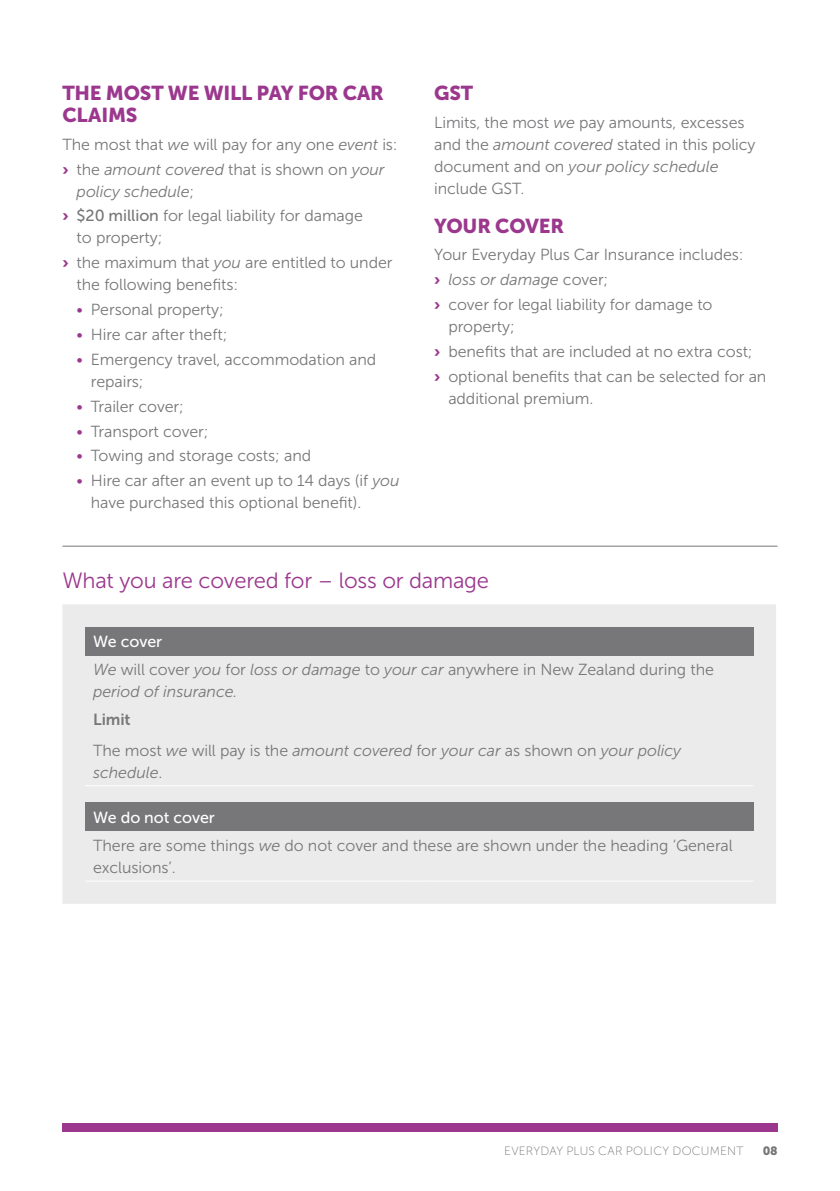
<style>
.page{position:relative;width:840px;height:1191px;background:#fff}
.page>*{position:absolute;margin:0;border:0;box-sizing:border-box;transform-origin:0 0}
.t1{font:22px "Museo Sans 300";letter-spacing:-.01em;color:#9b388d}
.t2{font:20px/22px "Museo Sans 900";letter-spacing:-.01em;color:#9b388d}
.t3{font:16px/24.8px "Museo Sans 300";letter-spacing:-.005em;color:#77777a}
.t4{font:italic 16px/22px "Museo Sans 300";letter-spacing:-.005em;color:#77777a}
.t5{font:16px "Museo Sans 500";letter-spacing:-.005em;color:#fff}
.t6{font:16px "Museo Sans 700";letter-spacing:-.005em;color:#77777a}
.t7{font:12px "Museo Sans 100";letter-spacing:.025em;color:#77777a}
.t8{font:12px "Museo Sans 900";color:#77777a}
.s1{font-style:italic}
.s2{font-family:"Museo Sans 900";color:#9b388d}
.s3{font-family:"Museo Sans 500"}
.s4{color:#9b388d}
.s5{font-style:normal}
</style>
<div class="page">
<div style="left:62px;top:604px;width:713px;height:299px;background:#ebebeb"></div>
<div style="left:85px;top:627px;width:668px;height:28px;background:#77777a"></div>
<div style="left:85px;top:802px;width:668px;height:29px;background:#77777a"></div>
<hr style="left:85px;top:785px;width:315px;height:1px;background:#fff">
<svg style="left:400px;top:785px;width:28px;height:1px"></svg>
<hr style="left:428px;top:785px;width:325px;height:1px;background:#fff">
<hr style="left:85px;top:880px;width:315px;height:1px;background:#fff">
<svg style="left:400px;top:880px;width:28px;height:1px"></svg>
<hr style="left:428px;top:880px;width:325px;height:1px;background:#fff">
<hr style="left:62px;top:545px;width:715px;height:1px;background:#77777a">
<div style="left:62px;top:1123px;width:715px;height:8px;background:#9b388d"></div>
<p class="t2" style="left:62px;top:82px;width:323px">THE MOST WE WILL PAY FOR CAR<br>CLAIMS</p>
<p class="t3" style="left:62px;top:132px;width:336px">The most that <span class="s1">we</span> will pay for any one <span class="s1">event</span> is: <span class="s2">›</span> the <span class="s1">amount covered</span> that is shown on <span class="s1">your</span></p>
<p class="t3" style="left:62px;top:179px;width:302px;text-indent:14px"><span class="s1">policy schedule</span>;<br><span class="s2">›</span> <span class="s3">$20 million</span> for legal liability for damage</p>
<p class="t3" style="left:62px;top:226px;width:331px;text-indent:14px">to property;<br><span class="s2">›</span> the maximum that <span class="s1">you</span> are entitled to under</p>
<p class="t3" style="left:77px;top:272px;width:163px">the following benefits:</p>
<p class="t3" style="left:77px;top:297px;width:149px"><span class="s4">•</span> Personal property;</p>
<p class="t3" style="left:77px;top:322px;width:152px"><span class="s4">•</span> Hire car after theft;</p>
<p class="t3" style="left:91px;top:348px;width:287px;line-height:22px;text-indent:-14px"><span class="s4">•</span> Emergency travel, accommodation and repairs;</p>
<p class="t3" style="left:77px;top:394px;width:109px"><span class="s4">•</span> Trailer cover;</p>
<p class="t3" style="left:77px;top:419px;width:133px"><span class="s4">•</span> Transport cover;</p>
<p class="t3" style="left:77px;top:443px;width:236px"><span class="s4">•</span> Towing and storage costs; and</p>
<p class="t3" style="left:91px;top:470px;width:310px;line-height:22px;text-indent:-14px"><span class="s4">•</span> Hire car after an event up to 14 days (if <span class="s1">you </span>have purchased this optional benefit).</p>
<p class="t2" style="left:434px;top:82px;width:40px">GST</p>
<p class="t3" style="left:434px;top:111px;width:323px;line-height:22px">Limits, the most <span class="s1">we</span> pay amounts, excesses and the <span class="s1">amount covered</span> stated in this policy document and on <span class="s1">your policy schedule </span>include GST.</p>
<p class="t2" style="left:434px;top:215px;width:131px">YOUR COVER</p>
<p class="t3" style="left:434px;top:243px;width:311px">Your Everyday Plus Car Insurance includes: <span class="s2">›</span> <span class="s1">loss or damage</span> cover;<br><span class="s2">›</span> cover for legal liability for damage to</p>
<p class="t3" style="left:434px;top:314px;width:333px;text-indent:14px">property;<br><span class="s2">›</span> benefits that are included at no extra cost;<br><span class="s2">›</span> optional benefits that can be selected for an</p>
<p class="t3" style="left:448px;top:386px;width:146px">additional premium.</p>
<h1 class="t1" style="left:62px;top:568px;width:428px">What you are covered for – loss or damage</h1>
<p class="t5" style="left:93px;top:633px;width:70px">We cover</p>
<p class="t3" style="left:93px;top:659px;width:622px;line-height:22px"><span class="s1">We</span> will cover <span class="s1">you</span> for <span class="s1">loss or damage</span> to <span class="s1">your car</span> anywhere in New Zealand during the <span class="s1">period of insurance.</span></p>
<p class="t6" style="left:93px;top:710px;width:39px">Limit</p>
<p class="t4" style="left:93px;top:739px;width:589px"><span class="s5">The most</span> we <span class="s5">will pay is the</span> amount covered <span class="s5">for</span> your car <span class="s5">as shown on</span> your policy schedule<span class="s5">.</span></p>
<p class="t5" style="left:93px;top:808px;width:123px">We do not cover</p>
<p class="t3" style="left:93px;top:834px;width:641px;line-height:22px">There are some things <span class="s1">we</span> do not cover and these are shown under the heading ‘General exclusions’.</p>
<p class="t7" style="left:504px;top:1144px;width:241px">EVERYDAY PLUS CAR POLICY DOCUMENT</p>
<p class="t8" style="left:762px;top:1143px;width:16px">08</p>
</div>
